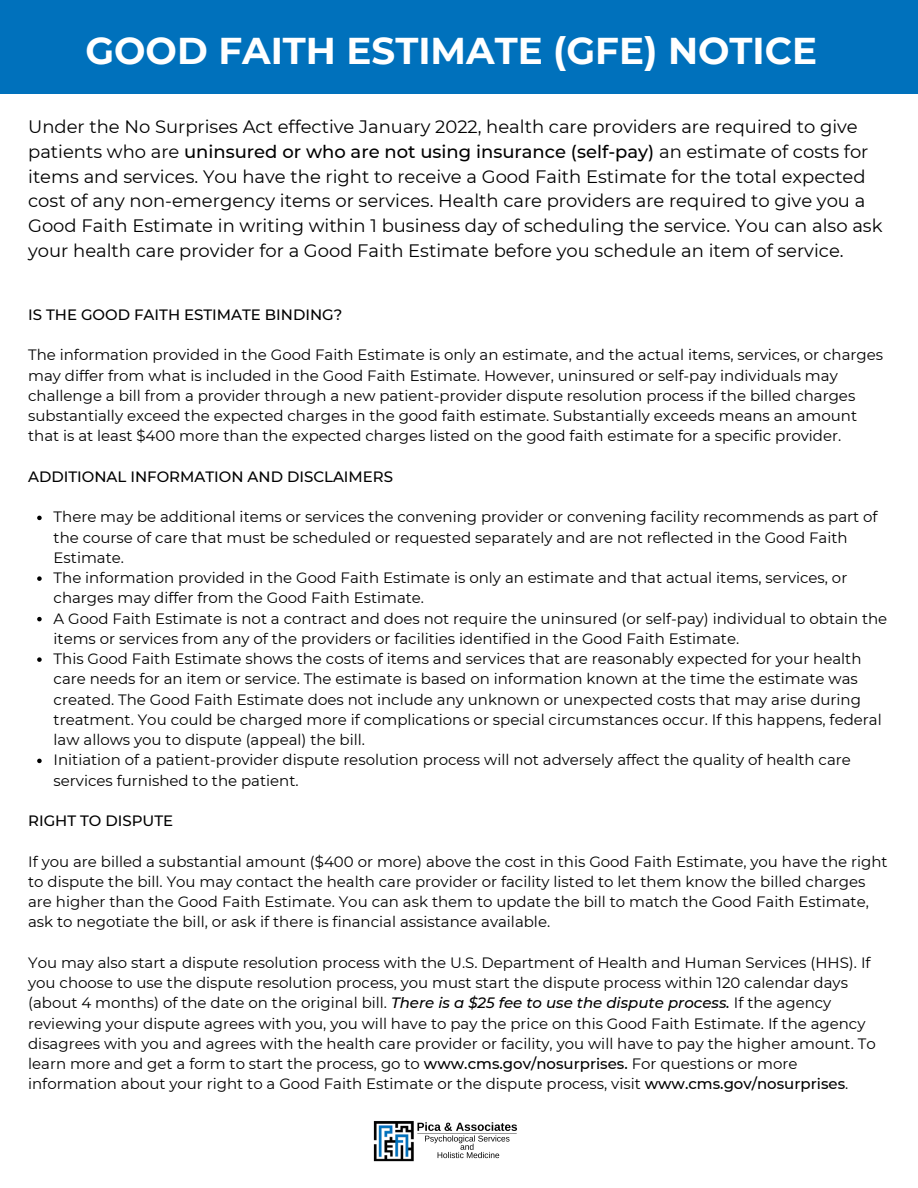
<style>
.page{position:relative;width:918px;height:1188px;background:#fff}
.page>*{position:absolute;margin:0;border:0;box-sizing:border-box;transform-origin:0 0}
.t1{font:700 37.2px "Montserrat";color:#fff}
.t2{font:18px/24.8px "Montserrat";color:#000}
.t3{font:15px/20.2px "Montserrat";color:#000}
.t4{font:500 15px "Montserrat";color:#000}
.s1{font-weight:500}
.s2{font-weight:500;font-style:italic}
</style>
<div class="page">
<img style="left:373px;top:1121px;width:144px;height:41px">
<div style="left:0;top:0;width:918px;height:94px;background:#0071bc"></div>
<svg style="left:37px;top:516px;width:5px;height:4px"></svg>
<svg style="left:37px;top:576px;width:5px;height:5px"></svg>
<svg style="left:37px;top:617px;width:5px;height:4px"></svg>
<svg style="left:37px;top:657px;width:5px;height:5px"></svg>
<svg style="left:37px;top:759px;width:5px;height:4px"></svg>
<p class="t1" style="left:85px;top:28px;width:733px">GOOD FAITH ESTIMATE (GFE) NOTICE</p>
<p class="t2" style="left:28px;top:114px;width:856px">Under the No Surprises Act effective January 2022, health care providers are required to give patients who are <span class="s1">uninsured or who are not using insurance (self-pay)</span> an estimate of costs for items and services. You have the right to receive a Good Faith Estimate for the total expected cost of any non-emergency items or services. Health care providers are required to give you a Good Faith Estimate in writing within 1 business day of scheduling the service. You can also ask your health care provider for a Good Faith Estimate before you schedule an item of service.</p>
<p class="t4" style="left:28px;top:305px;width:316px">IS THE GOOD FAITH ESTIMATE BINDING?</p>
<p class="t3" style="left:28px;top:345px;width:856px">The information provided in the Good Faith Estimate is only an estimate, and the actual items, services, or charges may differ from what is included in the Good Faith Estimate. However, uninsured or self-pay individuals may challenge a bill from a provider through a new patient-provider dispute resolution process if the billed charges substantially exceed the expected charges in the good faith estimate. Substantially exceeds means an amount that is at least $400 more than the expected charges listed on the good faith estimate for a specific provider.</p>
<p class="t4" style="left:28px;top:467px;width:366px">ADDITIONAL INFORMATION AND DISCLAIMERS</p>
<p class="t3" style="left:54px;top:507px;width:826px">There may be additional items or services the convening provider or convening facility recommends as part of the course of care that must be scheduled or requested separately and are not reflected in the Good Faith<br>Estimate.</p>
<p class="t3" style="left:54px;top:568px;width:795px">The information provided in the Good Faith Estimate is only an estimate and that actual items, services, or charges may differ from the Good Faith Estimate.</p>
<p class="t3" style="left:54px;top:608px;width:835px">A Good Faith Estimate is not a contract and does not require the uninsured (or self-pay) individual to obtain the items or services from any of the providers or facilities identified in the Good Faith Estimate.</p>
<p class="t3" style="left:54px;top:649px;width:830px">This Good Faith Estimate shows the costs of items and services that are reasonably expected for your health care needs for an item or service. The estimate is based on information known at the time the estimate was created. The Good Faith Estimate does not include any unknown or unexpected costs that may arise during treatment. You could be charged more if complications or special circumstances occur. If this happens, federal law allows you to dispute (appeal) the bill.</p>
<p class="t3" style="left:54px;top:750px;width:799px">Initiation of a patient-provider dispute resolution process will not adversely affect the quality of health care services furnished to the patient.</p>
<p class="t4" style="left:28px;top:812px;width:147px">RIGHT TO DISPUTE</p>
<p class="t3" style="left:28px;top:851px;width:861px">If you are billed a substantial amount ($400 or more) above the cost in this Good Faith Estimate, you have the right to dispute the bill. You may contact the health care provider or facility listed to let them know the billed charges are higher than the Good Faith Estimate. You can ask them to update the bill to match the Good Faith Estimate, ask to negotiate the bill, or ask if there is financial assistance available.</p>
<p class="t3" style="left:28px;top:952px;width:849px">You may also start a dispute resolution process with the U.S. Department of Health and Human Services (HHS). If you choose to use the dispute resolution process, you must start the dispute process within 120 calendar days (about 4 months) of the date on the original bill. <span class="s2">There is a $25 fee to use the dispute process.</span> If the agency reviewing your dispute agrees with you, you will have to pay the price on this Good Faith Estimate. If the agency disagrees with you and agrees with the health care provider or facility, you will have to pay the higher amount. To learn more and get a form to start the process, go to <span class="s1">www.cms.gov/nosurprises.</span> For questions or more information about your right to a Good Faith Estimate or the dispute process, visit <span class="s1">www.cms.gov/nosurprises</span>.</p>
</div>
